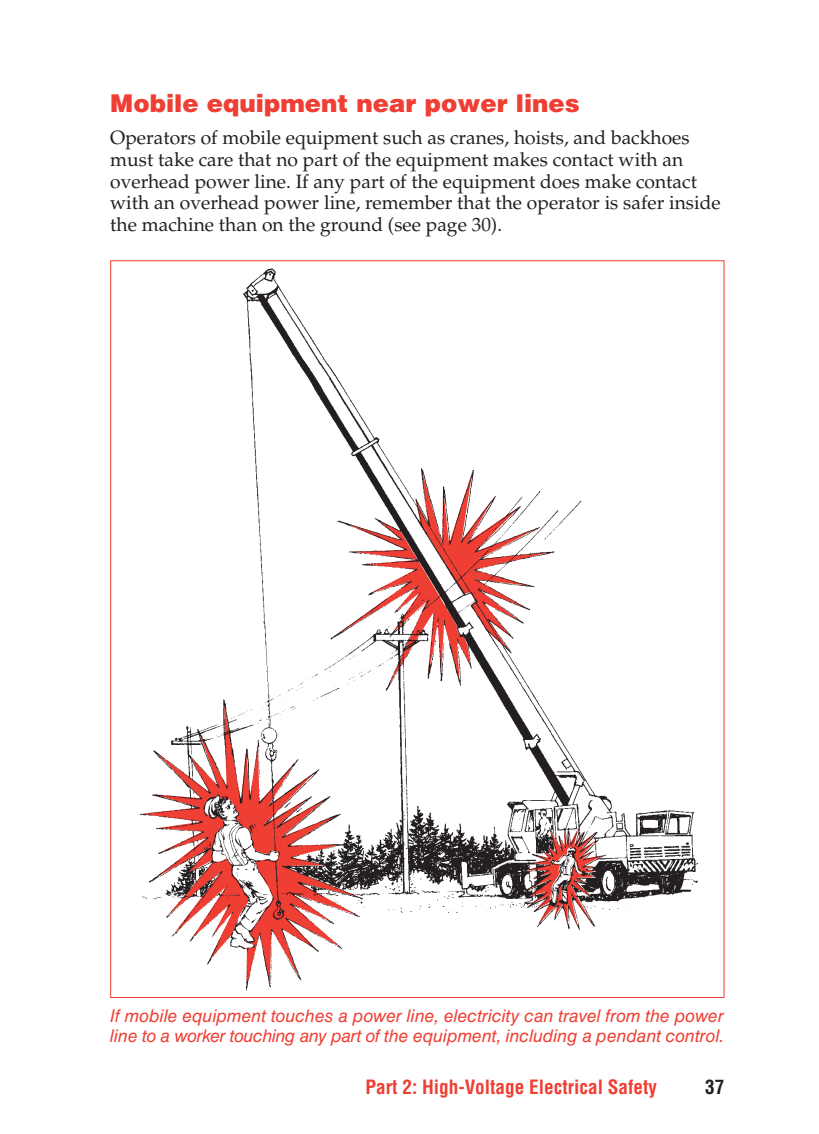
<style>
.page{position:relative;width:819px;height:1134px;background:#fff}
.page>*{position:absolute;margin:0;border:0;box-sizing:border-box;transform-origin:0 0}
.t1{font:900 24.5px "Helvetica LT Std";color:#ef3e33}
.t2{font:19.25px/21.9px "Palatino LT Std";color:#231f20}
.t3{font:700 condensed 19.25px "Helvetica LT Std";color:#ef3e33}
.t4{font:700 condensed 19.25px "Helvetica LT Std";color:#231f20}
.t5{font:italic 17.5px/20.1px "Helvetica LT Std";color:#ef3e33}
</style>
<div class="page">
<img style="left:140px;top:260px;width:557px;height:738px">
<p class="t1" style="left:110px;top:94px;width:471px">Mobile equipment near power lines</p>
<p class="t2" style="left:110px;top:131px;width:612px">Operators of mobile equipment such as cranes, hoists, and backhoes must take care that no part of the equipment makes contact with an overhead power line. If any part of the equipment does make contact with an overhead power line, remember that the operator is safer inside the machine than on the ground (see page 30).</p>
<p class="t5" style="left:110px;top:1008px;width:616px">If mobile equipment touches a power line, electricity can travel from the power line to a worker touching any part of the equipment, including a pendant control.</p>
<p class="t3" style="left:365px;top:1080px;width:293px">Part 2: High-Voltage Electrical Safety</p>
<p class="t4" style="left:705px;top:1080px;width:21px">37</p>
</div>
